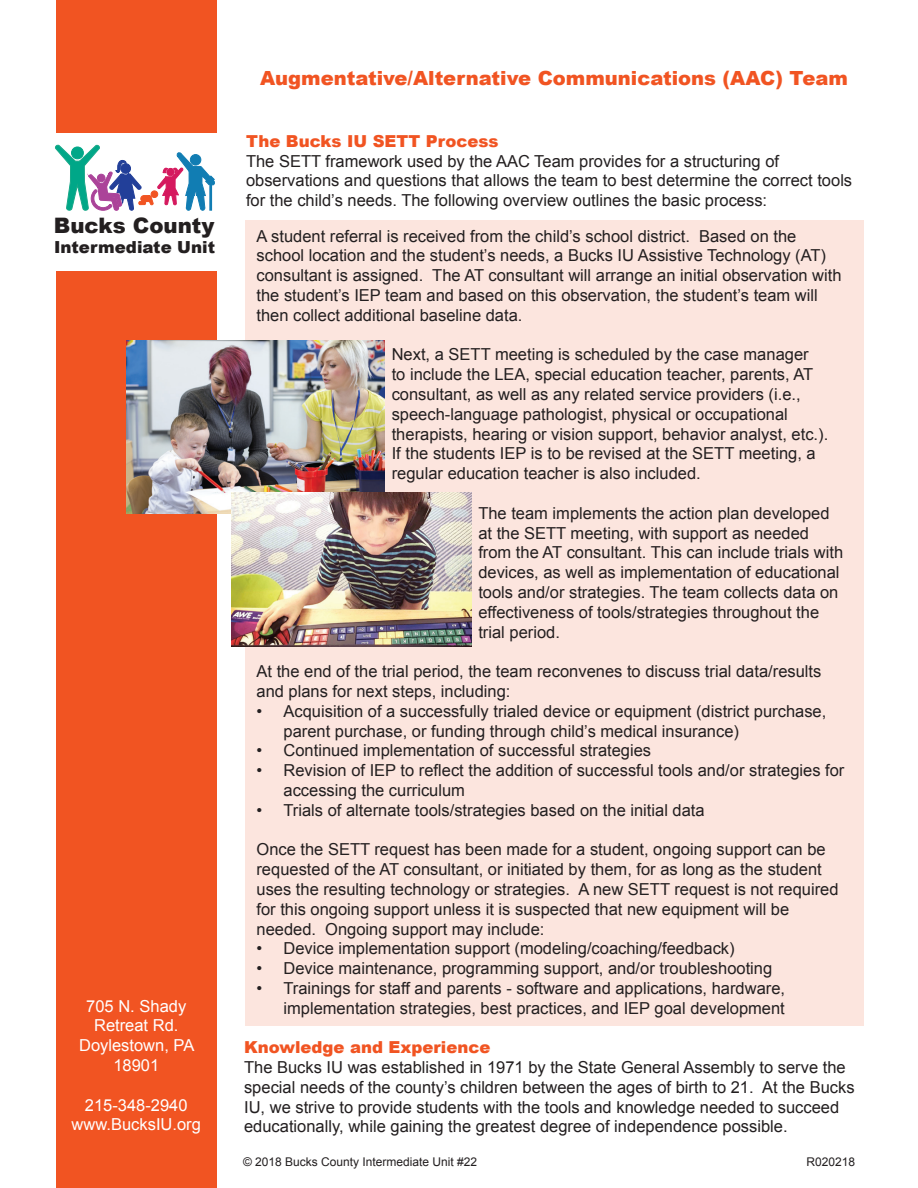
<style>
.page{position:relative;width:918px;height:1188px;background:#fff}
.page>*{position:absolute;margin:0;border:0;box-sizing:border-box;transform-origin:0 0}
.t1{font:900 21.3px "Arial";color:#231f20}
.t2{font:900 19.5px "Arial";color:#f15422}
.t3{font:900 16.65px "Arial";color:#231f20}
.t4{font:16.5px/19.8px "Arial";color:#231f20}
.t5{font:16.5px/19.8px "Arial";color:#fff;text-align:center}
.t6{font:900 16.5px "Arial";color:#f15422}
.t7{font:12px "Arial";color:#231f20}
</style>
<div class="page">
<div style="left:245px;top:220px;width:619px;height:806px;background:#fce5de"></div>
<div style="left:56px;top:0;width:160px;height:1187px;background:#f15422"></div>
<div style="left:47px;top:134px;width:177px;height:137px;background:#fff"></div>
<svg style="left:55px;top:145px;width:160px;height:66px"></svg>
<img style="left:126px;top:341px;width:259px;height:172px">
<img style="left:231px;top:493px;width:241px;height:153px">
<p class="t1" style="left:54px;top:210px;width:162px">Bucks County</p>
<p class="t3" style="left:54px;top:235px;width:163px">Intermediate Unit</p>
<p class="t5" style="left:79px;top:996px;width:117px">705 N. Shady<br>Retreat Rd.<br>Doylestown, PA<br>18901</p>
<p class="t5" style="left:72px;top:1095px;width:131px">215-348-2940 www.BucksIU.org</p>
<p class="t2" style="left:260px;top:64px;width:589px">Augmentative/Alternative Communications (AAC) Team</p>
<p class="t6" style="left:246px;top:129px;width:254px">The Bucks IU SETT Process</p>
<p class="t4" style="left:246px;top:151px;width:608px">The SETT framework used by the AAC Team provides for a structuring of observations and questions that allows the team to best determine the correct tools for the child’s needs. The following overview outlines the basic process:</p>
<p class="t4" style="left:256px;top:226px;width:587px">A student referral is received from the child’s school district. Based on the school location and the student’s needs, a Bucks IU Assistive Technology (AT) consultant is assigned. The AT consultant will arrange an initial observation with the student’s IEP team and based on this observation, the student’s team will then collect additional baseline data.</p>
<p class="t4" style="left:392px;top:345px;width:438px">Next, a SETT meeting is scheduled by the case manager<br>to include the LEA, special education teacher, parents, AT consultant, as well as any related service providers (i.e., speech-language pathologist, physical or occupational therapists, hearing or vision support, behavior analyst, etc.).<br>If the students IEP is to be revised at the SETT meeting, a regular education teacher is also included.</p>
<p class="t4" style="left:478px;top:503px;width:366px">The team implements the action plan developed at the SETT meeting, with support as needed from the AT consultant. This can include trials with devices, as well as implementation of educational tools and/or strategies. The team collects data on effectiveness of tools/strategies throughout the trial period.</p>
<p class="t4" style="left:256px;top:662px;width:566px">At the end of the trial period, the team reconvenes to discuss trial data/results and plans for next steps, including:</p>
<p class="t4" style="left:283px;top:701px;width:544px;text-indent:-27px">• Acquisition of a successfully trialed device or equipment (district purchase, parent purchase, or funding through child’s medical insurance)</p>
<p class="t4" style="left:256px;top:741px;width:396px">• Continued implementation of successful strategies</p>
<p class="t4" style="left:283px;top:761px;width:562px;text-indent:-27px">• Revision of IEP to reflect the addition of successful tools and/or strategies for accessing the curriculum</p>
<p class="t4" style="left:256px;top:800px;width:450px">• Trials of alternate tools/strategies based on the initial data</p>
<p class="t4" style="left:256px;top:840px;width:584px">Once the SETT request has been made for a student, ongoing support can be requested of the AT consultant, or initiated by them, for as long as the student uses the resulting technology or strategies. A new SETT request is not required for this ongoing support unless it is suspected that new equipment will be needed. Ongoing support may include:</p>
<p class="t4" style="left:256px;top:939px;width:480px">• Device implementation support (modeling/coaching/feedback)</p>
<p class="t4" style="left:256px;top:959px;width:517px">• Device maintenance, programming support, and/or troubleshooting</p>
<p class="t4" style="left:256px;top:978px;width:530px;text-align:right">• Trainings for staff and parents - software and applications, hardware, implementation strategies, best practices, and IEP goal development</p>
<p class="t6" style="left:244px;top:1035px;width:248px">Knowledge and Experience</p>
<p class="t4" style="left:244px;top:1057px;width:612px">The Bucks IU was established in 1971 by the State General Assembly to serve the special needs of the county’s children between the ages of birth to 21. At the Bucks IU, we strive to provide students with the tools and knowledge needed to succeed educationally, while gaining the greatest degree of independence possible.</p>
<p class="t7" style="left:243px;top:1154px;width:236px">© 2018 Bucks County Intermediate Unit #22</p>
<p class="t7" style="left:806px;top:1154px;width:50px">R020218</p>
</div>
